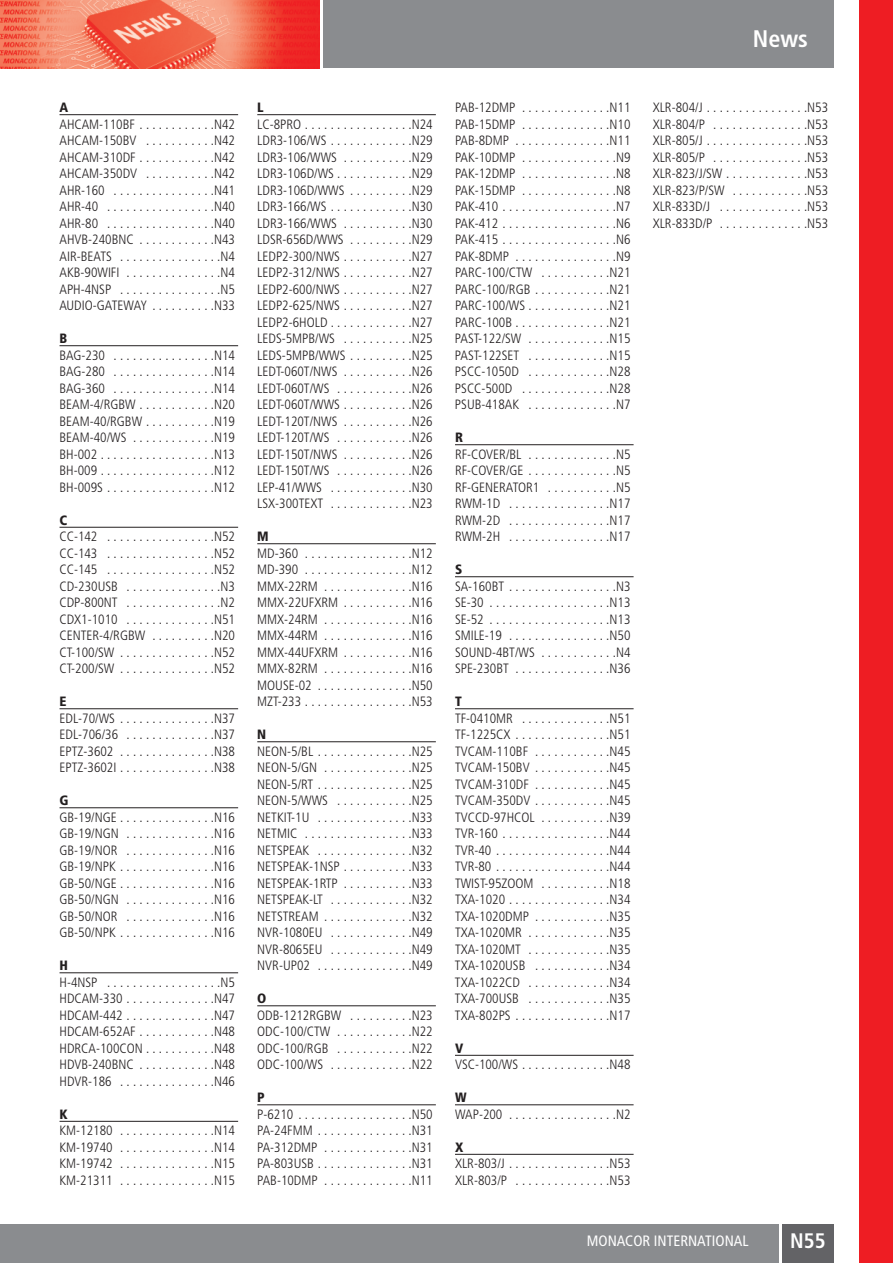
<style>
.page{position:relative;width:893px;height:1263px;background:#fff}
.page>*{position:absolute;margin:0;border:0;box-sizing:border-box;transform-origin:0 0}
.t1{font:700 condensed 24px "Frutiger LT Pro";color:#fff}
.t2{font:700 condensed 21px "Frutiger LT Pro";color:#fff}
.t3{font:condensed 15px "Frutiger LT Pro";color:#fff}
.t4{font:300 condensed 13.5px/16.5px "Frutiger LT Pro";color:#231f20;text-align:justify}
.t5{font:900 condensed 13.5px "Frutiger LT Pro";color:#231f20}
</style>
<div class="page">
<div style="left:859px;top:0;width:34px;height:1263px;background:#ee1d23"></div>
<div style="left:0;top:1225px;width:778px;height:38px;background:#8a8c8f"></div>
<div style="left:782px;top:1225px;width:51px;height:38px;background:#636366"></div>
<img style="left:1px;top:0;width:318px;height:68px">
<div style="left:323px;top:0;width:510px;height:68px;background:#8a8c8f"></div>
<hr style="left:0;top:0;width:1px;height:68px;background:#ee1d23">
<hr style="left:60px;top:114px;width:178px;height:1px;background:#231f20">
<hr style="left:60px;top:345px;width:178px;height:1px;background:#231f20">
<hr style="left:60px;top:527px;width:178px;height:1px;background:#231f20">
<hr style="left:60px;top:708px;width:178px;height:1px;background:#231f20">
<hr style="left:60px;top:807px;width:178px;height:1px;background:#231f20">
<hr style="left:60px;top:972px;width:178px;height:1px;background:#231f20">
<hr style="left:60px;top:1121px;width:178px;height:1px;background:#231f20">
<hr style="left:257px;top:114px;width:179px;height:1px;background:#231f20">
<hr style="left:257px;top:543px;width:179px;height:1px;background:#231f20">
<hr style="left:257px;top:741px;width:179px;height:1px;background:#231f20">
<hr style="left:257px;top:1005px;width:179px;height:1px;background:#231f20">
<hr style="left:257px;top:1104px;width:179px;height:1px;background:#231f20">
<hr style="left:455px;top:444px;width:179px;height:1px;background:#231f20">
<hr style="left:455px;top:576px;width:179px;height:1px;background:#231f20">
<hr style="left:455px;top:708px;width:179px;height:1px;background:#231f20">
<hr style="left:455px;top:1055px;width:179px;height:1px;background:#231f20">
<hr style="left:455px;top:1104px;width:179px;height:1px;background:#231f20">
<hr style="left:455px;top:1154px;width:179px;height:1px;background:#231f20">
<p class="t5" style="left:60px;top:103px;width:10px">A</p>
<p class="t4" style="left:60px;top:117px;width:177px">AHCAM-110BF . . . . . . . . . . . .N42<br>AHCAM-150BV . . . . . . . . . . .N42<br>AHCAM-310DF . . . . . . . . . . . .N42<br>AHCAM-350DV . . . . . . . . . . .N42<br>AHR-160 ................N41<br>AHR-40 .................N40<br>AHR-80 .................N40<br>AHVB-240BNC . . . . . . . . . . . .N43<br>AIR-BEATS ................N4<br>AKB-90WIFI ...............N4<br>APH-4NSP ................N5<br>AUDIO-GATEWAY . . . . . . . . . .N33</p>
<p class="t5" style="left:60px;top:334px;width:9px">B</p>
<p class="t4" style="left:60px;top:348px;width:177px">BAG-230 ................N14<br>BAG-280 ................N14<br>BAG-360 ................N14<br>BEAM-4/RGBW . . . . . . . . . . . .N20<br>BEAM-40/RGBW . . . . . . . . . . .N19<br>BEAM-40/WS .............N19<br>BH-002..................N13<br>BH-009..................N12<br>BH-009S.................N12</p>
<p class="t5" style="left:60px;top:515px;width:9px">C</p>
<p class="t4" style="left:60px;top:530px;width:177px">CC-142 .................N52<br>CC-143 .................N52<br>CC-145 .................N52<br>CD-230USB ...............N3<br>CDP-800NT ...............N2<br>CDX1-1010 ..............N51<br>CENTER-4/RGBW . . . . . . . . . .N20<br>CT-100/SW ...............N52<br>CT-200/SW ...............N52</p>
<p class="t5" style="left:60px;top:697px;width:9px">E</p>
<p class="t4" style="left:60px;top:711px;width:177px">EDL-70/WS ...............N37<br>EDL-706/36 ..............N37<br>EPTZ-3602 ...............N38<br>EPTZ-3602I...............N38</p>
<p class="t5" style="left:60px;top:796px;width:11px">G</p>
<p class="t4" style="left:60px;top:810px;width:177px">GB-19/NGE...............N16<br>GB-19/NGN ..............N16<br>GB-19/NOR ..............N16<br>GB-19/NPK...............N16<br>GB-50/NGE...............N16<br>GB-50/NGN ..............N16<br>GB-50/NOR ..............N16<br>GB-50/NPK...............N16</p>
<p class="t5" style="left:60px;top:961px;width:10px">H</p>
<p class="t4" style="left:60px;top:975px;width:177px">H-4NSP ..................N5<br>HDCAM-330..............N47<br>HDCAM-442..............N47<br>HDCAM-652AF . . . . . . . . . . . .N48<br>HDRCA-100CON . . . . . . . . . . .N48<br>HDVB-240BNC . . . . . . . . . . . .N48<br>HDVR-186 ...............N46</p>
<p class="t5" style="left:60px;top:1109px;width:10px">K</p>
<p class="t4" style="left:60px;top:1124px;width:177px">KM-12180 ...............N14<br>KM-19740 ...............N14<br>KM-19742 ...............N15<br>KM-21311 ...............N15</p>
<p class="t5" style="left:257px;top:103px;width:8px">L</p>
<p class="t4" style="left:257px;top:117px;width:177px">LC-8PRO.................N24<br>LDR3-106/WS . . . . . . . . . . . . .N29<br>LDR3-106/WWS . . . . . . . . . . .N29<br>LDR3-106D/WS . . . . . . . . . . . .N29<br>LDR3-106D/WWS . . . . . . . . . .N29<br>LDR3-166/WS . . . . . . . . . . . . .N30<br>LDR3-166/WWS . . . . . . . . . . .N30<br>LDSR-656D/WWS . . . . . . . . . .N29<br>LEDP2-300/NWS . . . . . . . . . . .N27<br>LEDP2-312/NWS . . . . . . . . . . .N27<br>LEDP2-600/NWS . . . . . . . . . . .N27<br>LEDP2-625/NWS . . . . . . . . . . .N27<br>LEDP2-6HOLD . . . . . . . . . . . . .N27<br>LEDS-5MPB/WS . . . . . . . . . . .N25<br>LEDS-5MPB/WWS . . . . . . . . . .N25<br>LEDT-060T/NWS . . . . . . . . . . .N26<br>LEDT-060T/WS . . . . . . . . . . . .N26<br>LEDT-060T/WWS . . . . . . . . . . .N26<br>LEDT-120T/NWS . . . . . . . . . . .N26<br>LEDT-120T/WS . . . . . . . . . . . .N26<br>LEDT-150T/NWS . . . . . . . . . . .N26<br>LEDT-150T/WS . . . . . . . . . . . .N26<br>LEP-41/WWS .............N30<br>LSX-300TEXT . . . . . . . . . . . . .N23</p>
<p class="t5" style="left:257px;top:532px;width:13px">M</p>
<p class="t4" style="left:257px;top:546px;width:177px">MD-360 .................N12<br>MD-390 .................N12<br>MMX-22RM ..............N16<br>MMX-22UFXRM . . . . . . . . . . .N16<br>MMX-24RM ..............N16<br>MMX-44RM ..............N16<br>MMX-44UFXRM . . . . . . . . . . .N16<br>MMX-82RM ..............N16<br>MOUSE-02 ...............N50<br>MZT-233.................N53</p>
<p class="t5" style="left:257px;top:730px;width:11px">N</p>
<p class="t4" style="left:257px;top:744px;width:177px">NEON-5/BL...............N25<br>NEON-5/GN ..............N25<br>NEON-5/RT...............N25<br>NEON-5/WWS . . . . . . . . . . . .N25<br>NETKIT-1U ...............N33<br>NETMIC .................N33<br>NETSPEAK ...............N32<br>NETSPEAK-1NSP . . . . . . . . . . .N33<br>NETSPEAK-1RTP . . . . . . . . . . .N33<br>NETSPEAK-LT . . . . . . . . . . . . .N32<br>NETSTREAM ..............N32<br>NVR-1080EU .............N49<br>NVR-8065EU .............N49<br>NVR-UP02 ...............N49</p>
<p class="t5" style="left:257px;top:994px;width:11px">O</p>
<p class="t4" style="left:257px;top:1008px;width:177px">ODB-1212RGBW . . . . . . . . . .N23<br>ODC-100/CTW . . . . . . . . . . . .N22<br>ODC-100/RGB . . . . . . . . . . . .N22<br>ODC-100/WS .............N22</p>
<p class="t5" style="left:257px;top:1093px;width:9px">P</p>
<p class="t4" style="left:257px;top:1107px;width:177px">P-6210 ..................N50<br>PA-24FMM ...............N31<br>PA-312DMP ..............N31<br>PA-803USB...............N31<br>PAB-10DMP ..............N11</p>
<p class="t4" style="left:455px;top:101px;width:177px">PAB-12DMP ..............N11<br>PAB-15DMP ..............N10<br>PAB-8DMP ...............N11<br>PAK-10DMP ...............N9<br>PAK-12DMP ...............N8<br>PAK-15DMP ...............N8<br>PAK-410..................N7<br>PAK-412..................N6<br>PAK-415..................N6<br>PAK-8DMP ................N9<br>PARC-100/CTW . . . . . . . . . . .N21<br>PARC-100/RGB . . . . . . . . . . . .N21<br>PARC-100/WS . . . . . . . . . . . . .N21<br>PARC-100B...............N21<br>PAST-122/SW . . . . . . . . . . . . .N15<br>PAST-122SET . . . . . . . . . . . . .N15<br>PSCC-1050D .............N28<br>PSCC-500D ..............N28<br>PSUB-418AK ..............N7</p>
<p class="t5" style="left:455px;top:433px;width:10px">R</p>
<p class="t4" style="left:455px;top:447px;width:177px">RF-COVER/BL ..............N5<br>RF-COVER/GE ..............N5<br>RF-GENERATOR1 . . . . . . . . . . .N5<br>RWM-1D ................N17<br>RWM-2D ................N17<br>RWM-2H ................N17</p>
<p class="t5" style="left:455px;top:565px;width:9px">S</p>
<p class="t4" style="left:455px;top:579px;width:177px">SA-160BT .................N3<br>SE-30 ...................N13<br>SE-52 ...................N13<br>SMILE-19 ................N50<br>SOUND-4BT/WS . . . . . . . . . . . .N4<br>SPE-230BT ...............N36</p>
<p class="t5" style="left:455px;top:697px;width:8px">T</p>
<p class="t4" style="left:455px;top:711px;width:177px">TF-0410MR ..............N51<br>TF-1225CX ...............N51<br>TVCAM-110BF . . . . . . . . . . . .N45<br>TVCAM-150BV . . . . . . . . . . . .N45<br>TVCAM-310DF . . . . . . . . . . . .N45<br>TVCAM-350DV . . . . . . . . . . . .N45<br>TVCCD-97HCOL . . . . . . . . . . .N39<br>TVR-160.................N44<br>TVR-40..................N44<br>TVR-80..................N44<br>TWIST-95ZOOM . . . . . . . . . . .N18<br>TXA-1020................N34<br>TXA-1020DMP . . . . . . . . . . . .N35<br>TXA-1020MR .............N35<br>TXA-1020MT .............N35<br>TXA-1020USB . . . . . . . . . . . .N34<br>TXA-1022CD .............N34<br>TXA-700USB .............N35<br>TXA-802PS ...............N17</p>
<p class="t5" style="left:455px;top:1043px;width:10px">V</p>
<p class="t4" style="left:455px;top:1058px;width:177px">VSC-100/WS..............N48</p>
<p class="t5" style="left:455px;top:1093px;width:13px">W</p>
<p class="t4" style="left:455px;top:1107px;width:177px">WAP-200 .................N2</p>
<p class="t5" style="left:455px;top:1142px;width:10px">X</p>
<p class="t4" style="left:455px;top:1157px;width:177px">XLR-803/J................N53<br>XLR-803/P ...............N53</p>
<h1 class="t1" style="left:753px;top:30px;width:57px">News</h1>
<p class="t4" style="left:653px;top:101px;width:177px">XLR-804/J................N53<br>XLR-804/P ...............N53<br>XLR-805/J................N53<br>XLR-805/P ...............N53<br>XLR-823/J/SW . . . . . . . . . . . . .N53<br>XLR-823/P/SW . . . . . . . . . . . .N53<br>XLR-833D/J ..............N53<br>XLR-833D/P ..............N53</p>
<p class="t3" style="left:587px;top:1235px;width:163px">MONACOR INTERNATIONAL</p>
<h2 class="t2" style="left:790px;top:1233px;width:37px">N55</h2>
</div>
